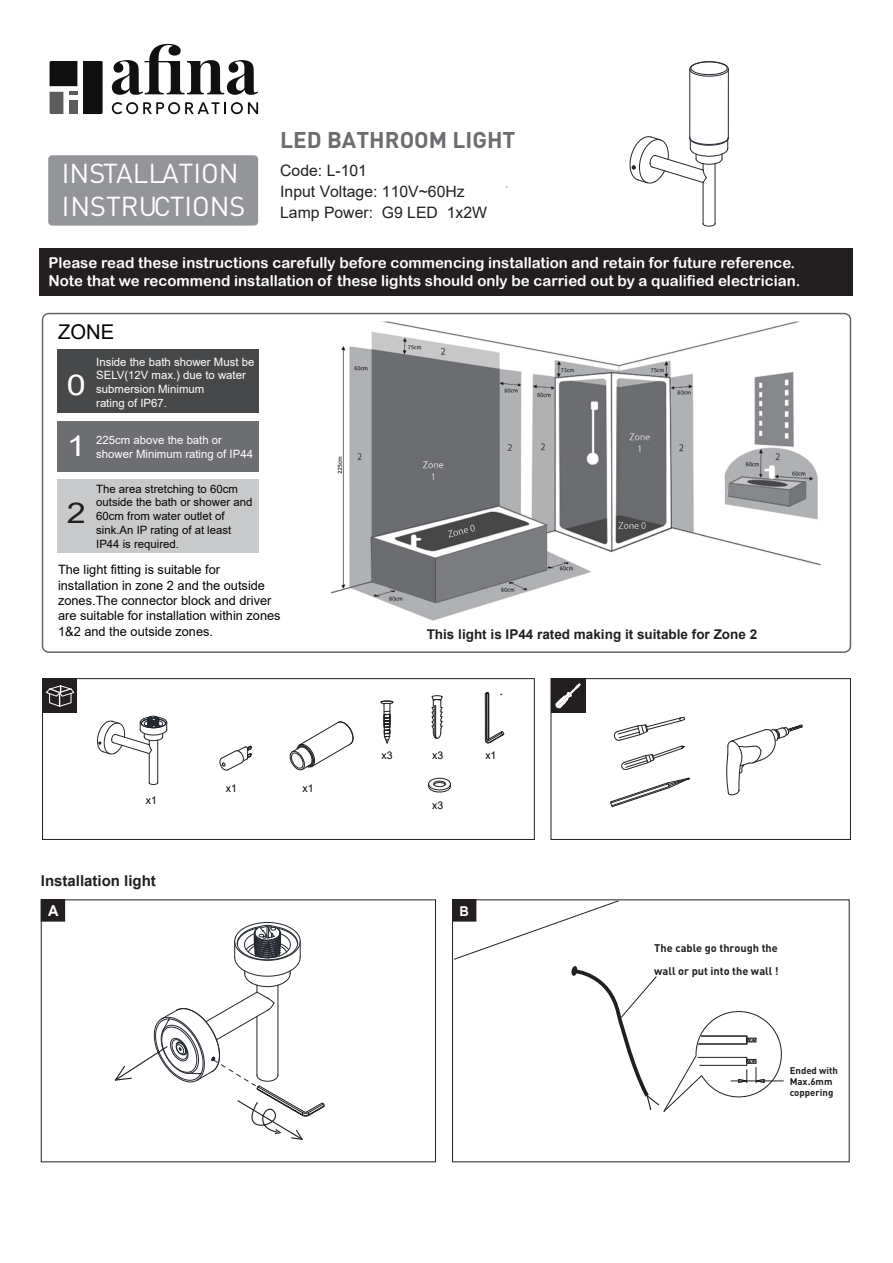
<style>
.page{position:relative;width:893px;height:1263px;background:#fff}
.page>*{position:absolute;margin:0;border:0;box-sizing:border-box;transform-origin:0 0}
.t1{font:28.65px/61.2px "Arial";color:#fff;scale:1.19 1}
.t2{font:28.65px "Arial";color:#231f20;scale:1.19 1}
.t3{font:27px/32.4px "DIN Pro";color:#fff}
.t4{font:700 22.5px "DIN";color:#6c6d70}
.t5{font:20.4px "Arial";color:#030303}
.t6{font:15.75px/21px "Arial";color:#231f20}
.t7{font:15px/18px "Arial Rounded MT Bold";color:#fff}
.t8{font:700 15px "Arial";color:#231f20}
.t9{font:700 15px "Arial";color:#fff}
.t10{font:700 13.5px "Arial";color:#231f20}
.t11{font:700 13.5px "Arial";color:#fff}
.t12{font:12.9px/15.5px "Arial";color:#030303}
.t13{font:11.4px/13.8px "Arial";color:#fff}
.t14{font:11.4px/13.8px "Arial";color:#030303}
.t15{font:700 10.95px/23px "DIN";color:#231f20}
.t16{font:10.5px "Arial";color:#030303}
.t17{font:700 9.6px/10.9px "DIN";color:#231f20}
</style>
<div class="page">
<div style="left:39px;top:248px;width:813px;height:48px;background:#231f20"></div>
<div style="left:48px;top:155px;width:210px;height:71px;background:#939598;border-radius:4px"></div>
<img style="left:331px;top:321px;width:489px;height:300px">
<div style="left:58px;top:349px;width:201px;height:64px;background:#474849"></div>
<div style="left:58px;top:421px;width:201px;height:50px;background:#6d6e71"></div>
<div style="left:58px;top:479px;width:201px;height:73px;background:#c8c9ca"></div>
<div style="left:42px;top:313px;width:809px;height:340px;border:2px solid #636568;border-radius:6px"></div>
<div style="left:42px;top:678px;width:492px;height:162px;border:1px solid #231f20"></div>
<div style="left:551px;top:678px;width:300px;height:162px;border:1px solid #231f20"></div>
<div style="left:43px;top:679px;width:34px;height:34px;background:#231f20"></div>
<svg style="left:46px;top:685px;width:29px;height:22px"></svg>
<div style="left:551px;top:679px;width:34px;height:34px;background:#231f20"></div>
<svg style="left:555px;top:683px;width:26px;height:25px"></svg>
<svg style="left:613px;top:717px;width:72px;height:53px"></svg>
<svg style="left:726px;top:724px;width:77px;height:71px"></svg>
<svg style="left:610px;top:777px;width:80px;height:30px"></svg>
<div style="left:41px;top:900px;width:395px;height:262px;border:1px solid #231f20"></div>
<div style="left:41px;top:900px;width:24px;height:21px;background:#231f20"></div>
<svg style="left:453px;top:900px;width:166px;height:60px"></svg>
<svg style="left:571px;top:966px;width:213px;height:146px"></svg>
<svg style="left:289px;top:721px;width:64px;height:50px"></svg>
<svg style="left:428px;top:778px;width:23px;height:15px"></svg>
<svg style="left:381px;top:692px;width:124px;height:52px"></svg>
<svg style="left:219px;top:745px;width:33px;height:26px"></svg>
<svg style="left:149px;top:783px;width:9px;height:2px"></svg>
<hr style="left:157px;top:740px;width:1px;height:43px;background:#242830">
<hr style="left:149px;top:753px;width:1px;height:30px;background:#242830">
<svg style="left:97px;top:716px;width:70px;height:38px"></svg>
<svg style="left:115px;top:922px;width:210px;height:218px"></svg>
<hr style="left:715px;top:164px;width:1px;height:60px;background:#242830">
<hr style="left:703px;top:182px;width:1px;height:42px;background:#242830">
<hr style="left:728px;top:69px;width:1px;height:69px;background:#242830">
<hr style="left:689px;top:69px;width:1px;height:69px;background:#242830">
<svg style="left:689px;top:61px;width:40px;height:16px"></svg>
<svg style="left:703px;top:223px;width:12px;height:4px"></svg>
<svg style="left:630px;top:136px;width:99px;height:47px"></svg>
<svg style="left:50px;top:61px;width:27px;height:25px"></svg>
<svg style="left:69px;top:92px;width:8px;height:3px"></svg>
<svg style="left:50px;top:92px;width:13px;height:22px"></svg>
<div style="left:69px;top:101px;width:8px;height:13px;background:#5c5c5c"></div>
<svg style="left:83px;top:61px;width:20px;height:53px"></svg>
<svg style="left:112px;top:102px;width:146px;height:12px"></svg>
<svg style="left:112px;top:44px;width:146px;height:51px"></svg>
<h2 class="t3" style="left:62px;top:156px;width:185px">INSTALLATION<br>INSTRUCTIONS</h2>
<h3 class="t4" style="left:280px;top:125px;width:237px">LED BATHROOM LIGHT</h3>
<p class="t6" style="left:280px;top:160px;width:208px">Code: L-101<br>Input Voltage: 110V~60Hz<br>Lamp Power: G9 LED 1x2W</p>
<p class="t7" style="left:48px;top:253px;width:754px">Please read these instructions carefully before commencing installation and retain for future reference.<br>Note that we recommend installation of these lights should only be carried out by a qualified electrician.</p>
<h3 class="t5" style="left:58px;top:317px;width:58px">ZONE</h3>
<p class="t13" style="left:96px;top:355px;width:160px">Inside the bath shower Must be<br>SELV(12V max.) due to water submersion Minimum<br>rating of IP67.</p>
<p class="t13" style="left:96px;top:433px;width:158px">225cm above the bath or shower Minimum rating of IP44</p>
<p class="t14" style="left:96px;top:482px;width:158px">The area stretching to 60cm outside the bath or shower and<br>60cm from water outlet of sink.An IP rating of at least<br>IP44 is required.</p>
<p class="t12" style="left:58px;top:562px;width:224px">The light fitting is suitable for installation in zone 2 and the outside zones.The connector block and driver are suitable for installation within zones 1&amp;2 and the outside zones.</p>
<h1 class="t1" style="left:67px;top:354px;width:17px">0<br>1</h1>
<h1 class="t2" style="left:67px;top:493px;width:17px">2</h1>
<p class="t16" style="left:146px;top:793px;width:13px">x1</p>
<p class="t8" style="left:41px;top:870px;width:117px">Installation light</p>
<p class="t16" style="left:226px;top:781px;width:13px">x1</p>
<p class="t16" style="left:303px;top:781px;width:13px">x1</p>
<p class="t10" style="left:427px;top:625px;width:332px">This light is IP44 rated making it suitable for Zone 2</p>
<p class="t16" style="left:382px;top:748px;width:13px">x3</p>
<p class="t16" style="left:432px;top:748px;width:13px">x3</p>
<p class="t16" style="left:432px;top:798px;width:13px">x3</p>
<p class="t16" style="left:485px;top:748px;width:13px">x1</p>
<p class="t9" style="left:48px;top:900px;width:12px">A</p>
<p class="t11" style="left:459px;top:901px;width:11px">B</p>
<p class="t15" style="left:654px;top:936px;width:126px">The cable go through the wall or put into the wall !</p>
<p class="t17" style="left:790px;top:1064px;width:50px">Ended with<br>Max.6mm coppering</p>
</div>
